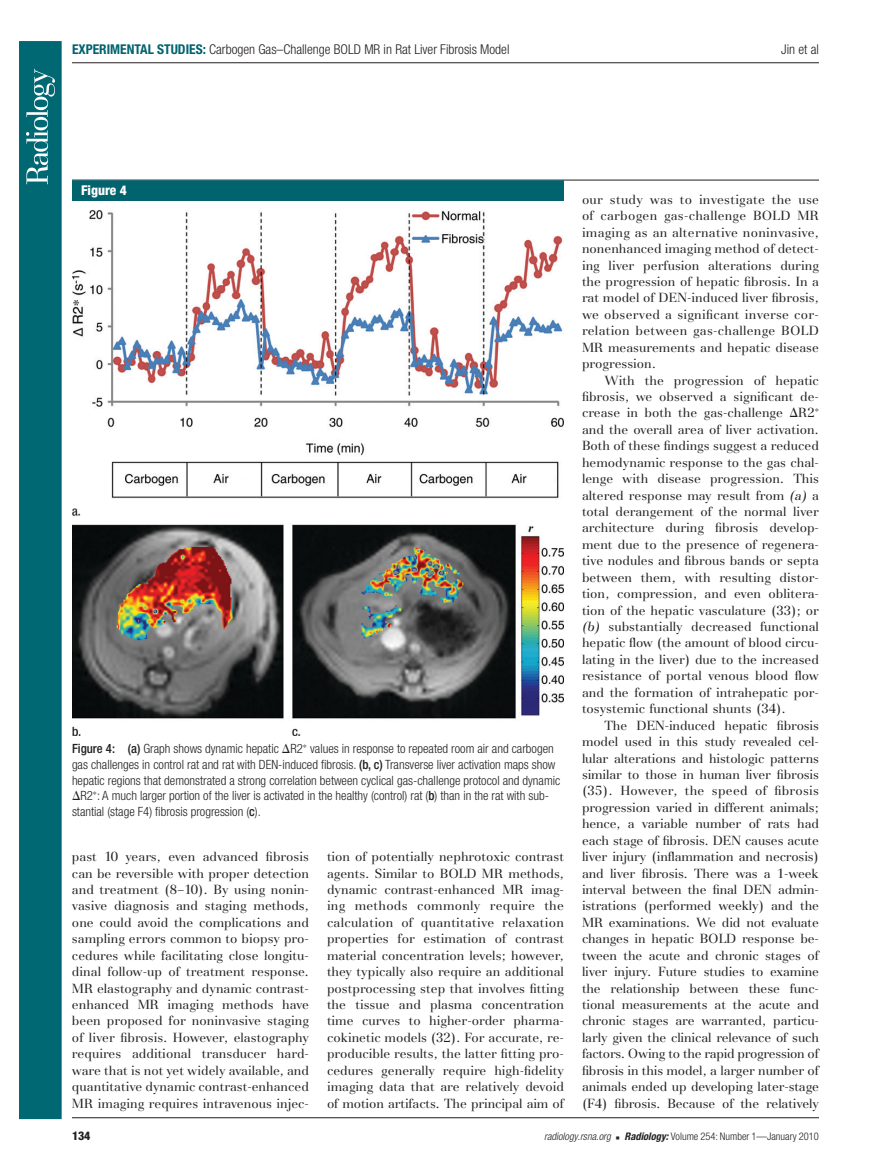
<style>
.page{position:relative;width:891px;height:1175px;background:#fff}
.page>*{position:absolute;margin:0;border:0;box-sizing:border-box;transform-origin:0 0}
.t1{font:300 condensed 13.5px "Helvetica Neue";color:#231f20}
.t2{font:800 condensed 13.5px "Helvetica Neue";color:#fff}
.t3{font:13.2px/16.4px "AT Basilia";color:#231f20;text-align:justify}
.t4{font:300 condensed 12.75px/15.8px "Helvetica Neue";color:#231f20}
.t5{font:800 condensed 12px "Helvetica Neue";color:#231f20}
.t6{font:300 condensed 10.5px "Helvetica Neue";color:#231f20}
.s1{font-weight:700;color:#00636e}
.s2{font-weight:500}
.s3{font-family:"Mathematical Pi One";font-weight:400;font-stretch:normal}
.s4{font-family:"Universal Greekwith Math Pi"}
.s5{font-style:italic}
.s6{font-family:"Universal Newswith Comm Pi";font-weight:400;font-stretch:normal;font-size:6px}
.s7{font-weight:700;font-style:italic}
</style>
<div class="page">
<div style="left:19px;top:41px;width:43px;height:1078px;background:#006873;border:2px solid #006873"></div>
<svg style="left:26px;top:69px;width:29px;height:115px"></svg>
<hr style="left:72px;top:180px;width:747px;height:1px;background:#231f20">
<hr style="left:72px;top:62px;width:747px;height:1px;background:#231f20">
<hr style="left:72px;top:1117px;width:747px;height:1px;background:#231f20">
<div style="left:72px;top:180px;width:492px;height:21px;background:#00636e"></div>
<img style="left:73px;top:209px;width:490px;height:526px">
<p class="t1" style="left:72px;top:44px;width:439px"><span class="s1">EXPERIMENTAL STUDIES:</span> Carbogen Gas–Challenge BOLD MR in Rat Liver Fibrosis Model</p>
<p class="t1" style="left:781px;top:44px;width:39px">Jin et al</p>
<p class="t2" style="left:81px;top:186px;width:47px">Figure 4</p>
<p class="t4" style="left:72px;top:741px;width:490px"><span class="s2">Figure 4: (a)</span> Graph shows dynamic hepatic <span class="s3">-</span> R2 ∗ values in response to repeated room air and carbogen gas challenges in control rat and rat with DEN-induced fibrosis. <span class="s2">(b, c)</span> Transverse liver activation maps show hepatic regions that demonstrated a strong correlation between cyclical gas-challenge protocol and dynamic</p>
<p class="t4" style="left:72px;top:789px;width:478px"><span class="s3">-</span> R2 ∗ : A much larger portion of the liver is activated in the healthy (control) rat ( <span class="s2">b</span> ) than in the rat with sub&shy;stantial (stage F4) fibrosis progression ( <span class="s2">c</span> ).</p>
<p class="t3" style="left:72px;top:849px;width:239px">past 10 years, even advanced fibrosis can be reversible with proper detection and treatment ( 8–10 ). By using nonin&shy;vasive diagnosis and staging methods, one could avoid the complications and sampling errors common to biopsy pro&shy;cedures while facilitating close longitu&shy;dinal follow-up of treatment response.<br>MR elastography and dynamic contrast&shy;enhanced MR imaging methods have been proposed for noninvasive staging of liver fibrosis. However, elastography requires additional transducer hard&shy;ware that is not yet widely available, and quantitative dynamic contrast-enhanced MR imaging requires intravenous injec-</p>
<p class="t3" style="left:327px;top:849px;width:239px">tion of potentially nephrotoxic contrast agents. Similar to BOLD MR methods, dynamic contrast-enhanced MR imag&shy;ing methods commonly require the calculation of quantitative relaxation properties for estimation of contrast material concentration levels; however, they typically also require an additional postprocessing step that involves fitting the tissue and plasma concentration time curves to higher-order pharma&shy;cokinetic models ( 32 ). For accurate, re&shy;producible results, the latter fitting pro&shy;cedures generally require high-fidelity imaging data that are relatively devoid of motion artifacts. The principal aim of</p>
<p class="t3" style="left:582px;top:192px;width:239px">our study was to investigate the use of carbogen gas-challenge BOLD MR imaging as an alternative noninvasive, nonenhanced imaging method of detect&shy;ing liver perfusion alterations during the progression of hepatic fibrosis. In a rat model of DEN-induced liver fibrosis, we observed a significant inverse cor&shy;relation between gas-challenge BOLD MR measurements and hepatic disease progression.</p>
<p class="t3" style="left:582px;top:373px;width:239px;text-indent:22px">With the progression of hepatic fibrosis, we observed a significant de&shy;crease in both the gas-challenge <span class="s4">D</span>R2 ∗ and the overall area of liver activation.<br>Both of these findings suggest a reduced hemodynamic response to the gas chal&shy;lenge with disease progression. This altered response may result from <span class="s5">(a)</span> a total derangement of the normal liver architecture during fibrosis develop&shy;ment due to the presence of regenera&shy;tive nodules and fibrous bands or septa between them, with resulting distor&shy;tion, compression, and even oblitera&shy;tion of the hepatic vasculature ( 33 ); or <span class="s5">(b)</span> substantially decreased functional hepatic flow (the amount of blood circu&shy;lating in the liver) due to the increased resistance of portal venous blood flow and the formation of intrahepatic por&shy;tosystemic functional shunts ( 34 ).</p>
<p class="t3" style="left:582px;top:718px;width:239px;text-indent:22px">The DEN-induced hepatic fibrosis model used in this study revealed cel&shy;lular alterations and histologic patterns similar to those in human liver fibrosis ( 35 ). However, the speed of fibrosis progression varied in different animals; hence, a variable number of rats had each stage of fibrosis. DEN causes acute liver injury (inflammation and necrosis) and liver fibrosis. There was a 1-week interval between the final DEN admin&shy;istrations (performed weekly) and the MR examinations. We did not evaluate changes in hepatic BOLD response be&shy;tween the acute and chronic stages of liver injury. Future studies to examine the relationship between these func&shy;tional measurements at the acute and chronic stages are warranted, particu&shy;larly given the clinical relevance of such factors. Owing to the rapid progression of fibrosis in this model, a larger number of animals ended up developing later-stage (F4) fibrosis. Because of the relatively</p>
<p class="t5" style="left:72px;top:1131px;width:20px">134</p>
<p class="t6" style="left:544px;top:1132px;width:276px"><span class="s5">radiology.rsna.org</span> <span class="s6">n</span> <span class="s7">Radiology:</span> Volume 254: Number 1—January 2010</p>
</div>
